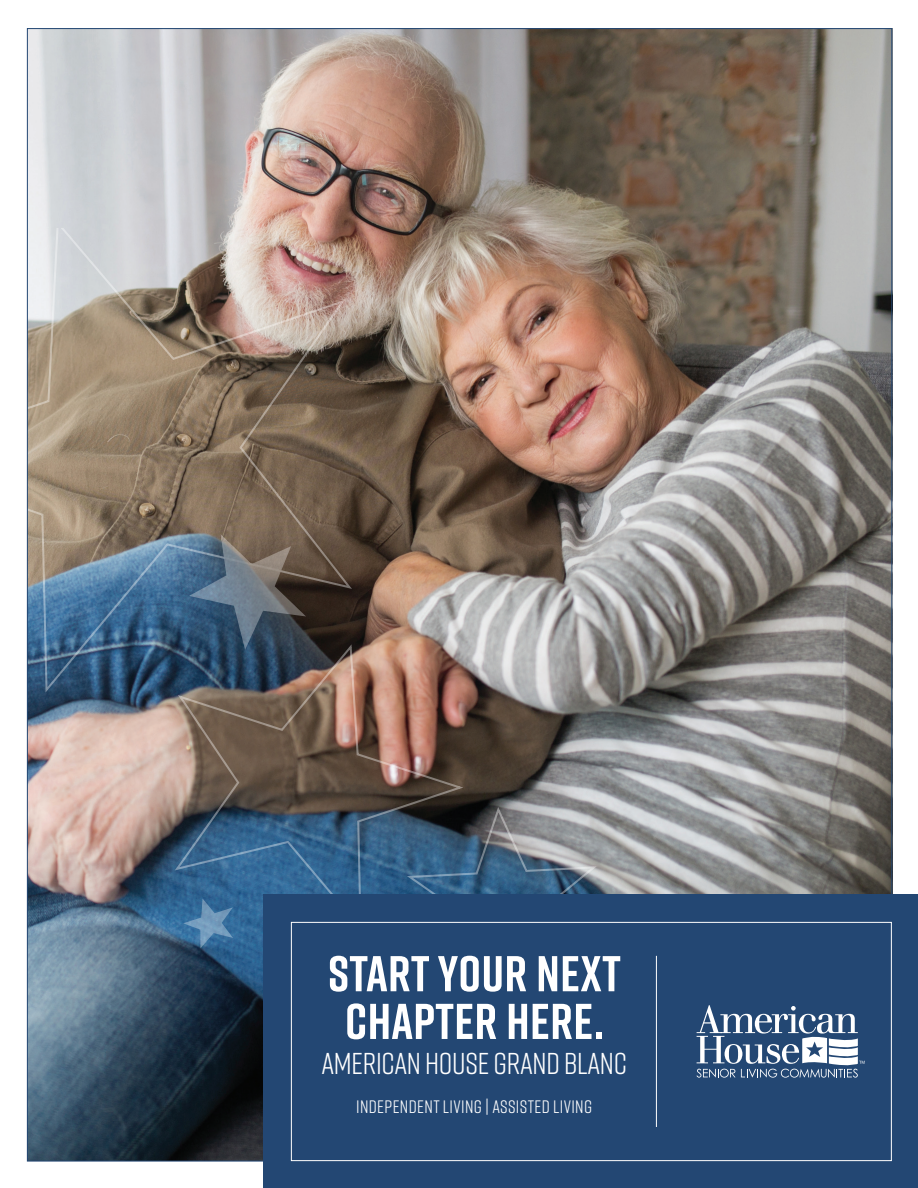
<style>
.page{position:relative;width:918px;height:1188px;background:#fff}
.page>*{position:absolute;margin:0;border:0;box-sizing:border-box;transform-origin:0 0}
.t1{font:700 50.25px/47.7px "Rift";letter-spacing:.01em;color:#fff;text-align:center}
.t2{font:30.15px "Rift";letter-spacing:-.01em;color:#fff}
.body-light{font:18px "Rift";letter-spacing:.02em;color:#fff}
</style>
<div class="page">
<img style="left:29px;top:30px;width:861px;height:1129px">
<img style="left:26px;top:228px;width:329px;height:467px">
<img style="left:172px;top:642px;width:295px;height:292px">
<svg style="left:404px;top:804px;width:196px;height:91px;background:#586d7f"></svg>
<svg style="left:189px;top:534px;width:117px;height:116px;background:#55616c"></svg>
<svg style="left:183px;top:898px;width:50px;height:50px;background:#497aa3"></svg>
<div style="left:264px;top:895px;width:654px;height:293px;background:#234773"></div>
<svg style="left:697px;top:1005px;width:168px;height:73px"></svg>
<hr style="left:656px;top:956px;width:1px;height:171px;background:#fff">
<div style="left:291px;top:922px;width:601px;height:239px;border:1px solid #fff"></div>
<p class="t1" style="left:328px;top:949px;width:294px">START YOUR NEXT<br>CHAPTER HERE.</p>
<p class="t2" style="left:321px;top:1042px;width:307px">AMERICAN HOUSE GRAND BLANC</p>
<p class="body-light" style="left:356px;top:1094px;width:238px">INDEPENDENT LIVING | ASSISTED LIVING</p>
</div>
